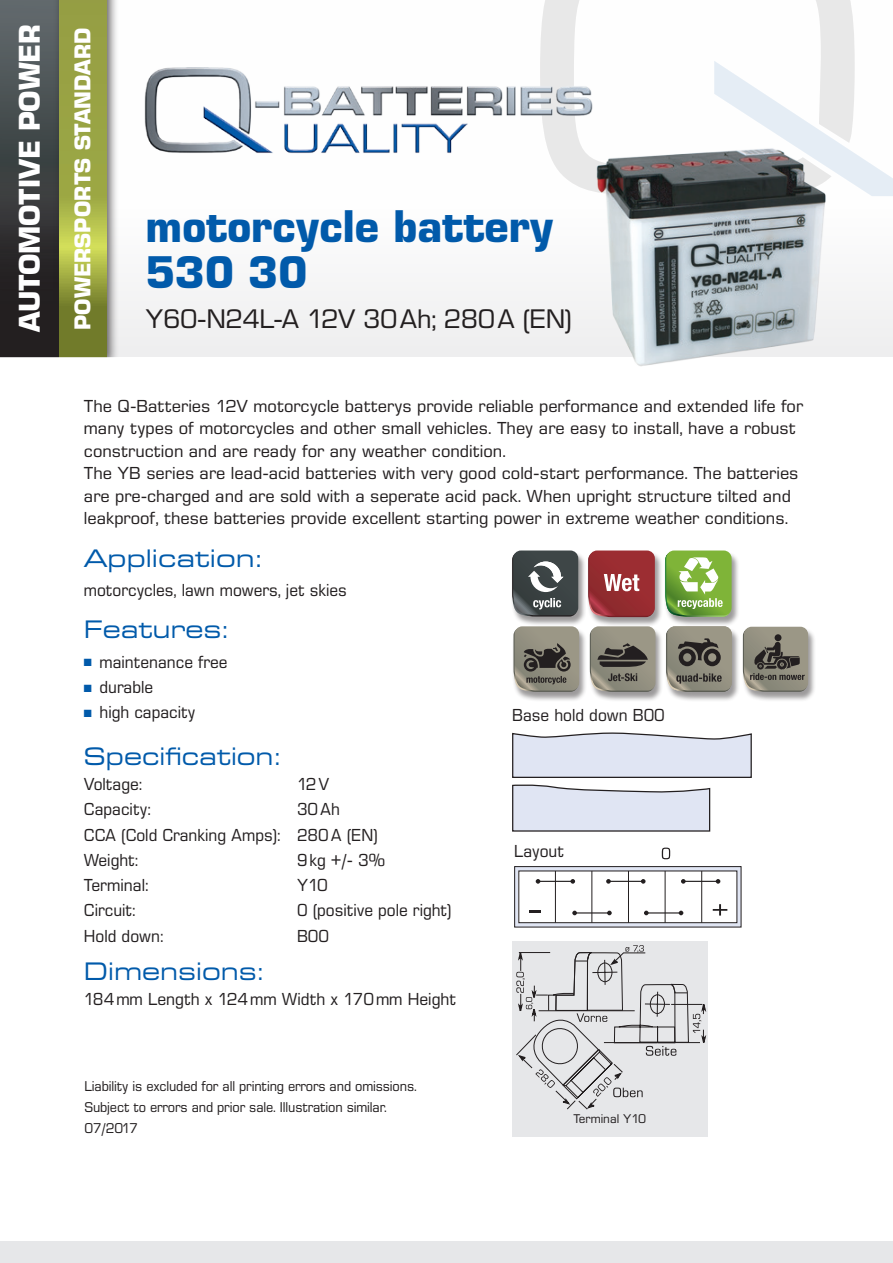
<style>
.page{position:relative;width:893px;height:1263px;background:#fff}
.page>*{position:absolute;margin:0;border:0;box-sizing:border-box;transform-origin:0 0}
.t1{font:700 43.5px/46px "Eurostile SB";color:#015aaa}
.t2{font:700 28.5px "Eurostile SB";color:#fff}
.t3{font:25.5px "Eurostile SB";letter-spacing:-.02em;color:#231f20}
.t4{font:24px "Eurostile SB Extend";color:#015aaa;scale:.95 1}
.t5{font:24px "Eurostile SB Extend";color:#015aaa}
.t6{font:700 21.75px "Eurostile SB";letter-spacing:.01em;color:#fff}
.t7{font:16.5px/22.5px "Eurostile SB";color:#231f20}
.t8{font:16.5px/25.2px "Eurostile SB";color:#231f20;scale:.94 1}
.t9{font:16.5px "Eurostile SB";color:#231f20;scale:.95 1}
.t10{font:13.5px/21px "Eurostile SB";letter-spacing:-.01em;color:#231f20;scale:.95 1}
.t11{font:12px "Eurostile SB";color:#231f20}
.s1{color:#015aaa}
</style>
<div class="page">
<div style="left:0;top:0;width:893px;height:357px;background:linear-gradient(to bottom,#fff,#f3f3f4)"></div>
<div style="left:0;top:1242px;width:893px;height:21px;background:#e6e7e9"></div>
<svg style="left:540px;top:0;width:315px;height:61px"></svg>
<svg style="left:714px;top:61px;width:179px;height:135px"></svg>
<img style="left:144px;top:59px;width:479px;height:95px">
<div style="left:0;top:0;width:65px;height:357px;background:linear-gradient(to bottom,#5f6a6c,#1a1415)"></div>
<div style="left:53px;top:0;width:66px;height:357px;background:#231f20;opacity:.75"></div>
<svg style="left:59px;top:0;width:47px;height:357px;background:#98a341"></svg>
<img style="left:550px;top:111px;width:310px;height:255px">
<div style="left:512px;top:941px;width:195px;height:196px;background:#e6e7e9"></div>
<div style="left:741px;top:627px;width:75px;height:75px;background:#231f20;opacity:.45"></div>
<svg style="left:512px;top:550px;width:296px;height:560px"></svg>
<h2 class="t2" style="left:12px;top:332px;width:309px;rotate:-90deg">AUTOMOTIVE POWER</h2>
<h3 class="t6" style="left:70px;top:330px;width:304px;rotate:-90deg">POWERSPORTS STANDARD</h3>
<h1 class="t1" style="left:146px;top:204px;width:409px">motorcycle battery<br>530 30</h1>
<h3 class="t3" style="left:146px;top:305px;width:428px">Y60-N24L-A 12V 30Ah; 280A (EN)</h3>
<p class="t7" style="left:84px;top:395px;width:721px">The Q-Batteries 12V motorcycle batterys provide reliable performance and extended life for many types of motorcycles and other small vehicles. They are easy to install, have a robust construction and are ready for any weather condition.<br>The YB series are lead-acid batteries with very good cold-start performance. The batteries are pre-charged and are sold with a seperate acid pack. When upright structure tilted and leakproof, these batteries provide excellent starting power in extreme weather conditions.</p>
<h3 class="t5" style="left:84px;top:545px;width:179px">Application:</h3>
<p class="t8" style="left:84px;top:578px;width:281px">motorcycles, lawn mowers, jet skies</p>
<h3 class="t4" style="left:84px;top:616px;width:153px">Features:</h3>
<p class="t8" style="left:84px;top:649px;width:154px"><span class="s1">■</span> maintenance free</p>
<p class="t8" style="left:84px;top:675px;width:75px"><span class="s1">■</span> durable</p>
<p class="t8" style="left:84px;top:700px;width:120px"><span class="s1">■</span> high capacity</p>
<h3 class="t4" style="left:84px;top:743px;width:208px">Specification:</h3>
<p class="t8" style="left:84px;top:772px;width:63px">Voltage:</p>
<p class="t8" style="left:297px;top:772px;width:36px">12V</p>
<p class="t8" style="left:84px;top:797px;width:72px">Capacity:</p>
<p class="t8" style="left:512px;top:702px;width:164px">Base hold down B00</p>
<p class="t8" style="left:84px;top:797px;width:314px;text-indent:213px">30Ah<br>CCA (Cold Cranking Amps): 280A (EN)<br>Weight:</p>
<p class="t8" style="left:514px;top:838px;width:55px">Layout</p>
<p class="t8" style="left:297px;top:847px;width:95px">9kg +/- 3%</p>
<p class="t9" style="left:84px;top:876px;width:69px">Terminal:</p>
<p class="t9" style="left:297px;top:876px;width:34px">Y10</p>
<p class="t8" style="left:84px;top:898px;width:56px">Circuit:</p>
<p class="t8" style="left:297px;top:898px;width:166px">0 (positive pole right)</p>
<p class="t8" style="left:84px;top:923px;width:86px">Hold down:</p>
<p class="t8" style="left:297px;top:923px;width:36px">B00</p>
<h3 class="t4" style="left:84px;top:958px;width:190px">Dimensions:</h3>
<p class="t9" style="left:84px;top:990px;width:393px">184mm Length x 124mm Width x 170mm Height</p>
<p class="t10" style="left:84px;top:1075px;width:351px">Liability is excluded for all printing errors and omissions.<br>Subject to errors and prior sale. Illustration similar.<br>07/2017</p>
<p class="t11" style="left:573px;top:1111px;width:74px">Terminal Y10</p>
</div>
